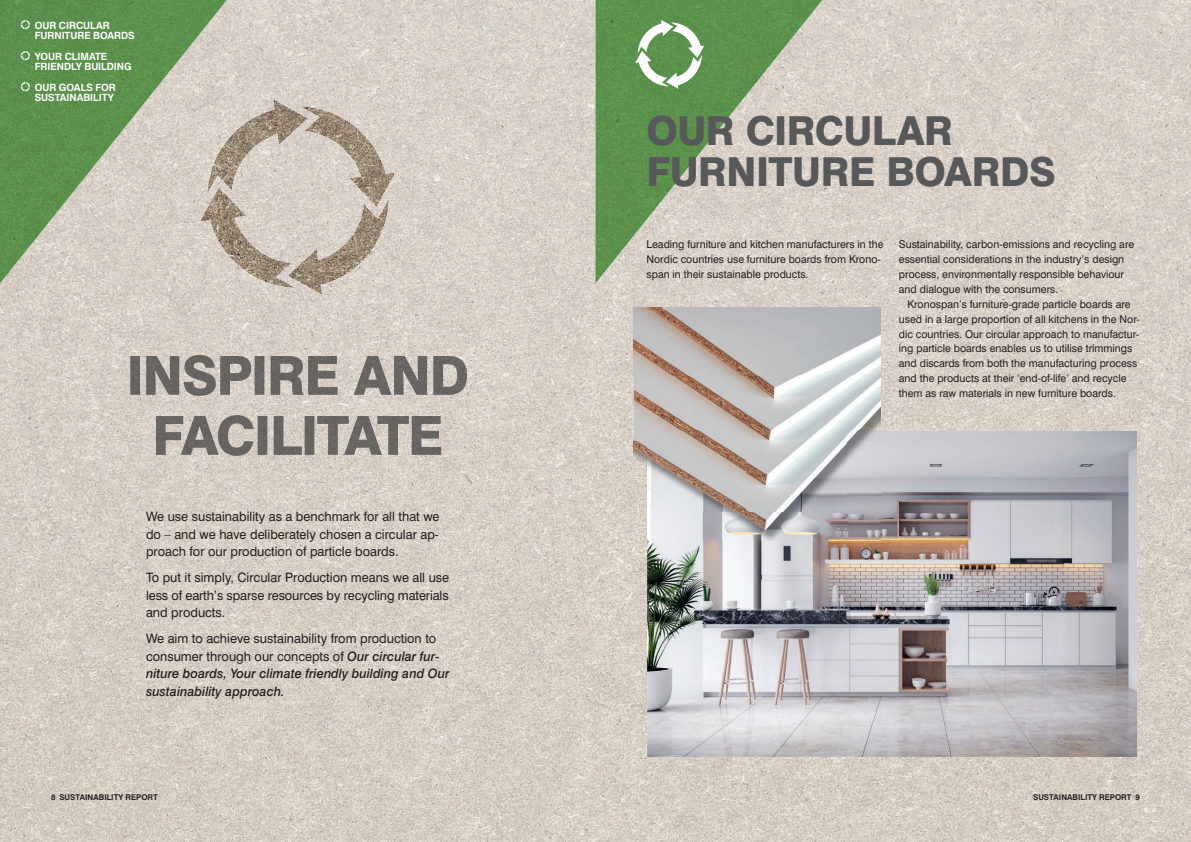
<style>
.page{position:relative;width:1191px;height:842px;background:#fff}
.page>*{position:absolute;margin:0;border:0;box-sizing:border-box;transform-origin:0 0}
.t1{font:800 40px/41px "Swiss 721 BT";letter-spacing:-.015em;color:#57585a}
.t2{font:13px/17.5px "Swiss 721 BT";color:#231f20;text-align:justify}
.t3{font:italic 500 13px/17.5px "Swiss 721 BT";color:#231f20}
.t4{font:10.8px/15px "Swiss 721 BT";color:#231f20}
.t5{font:700 10px/10px "Swiss 721 BT";letter-spacing:-.005em;color:#fff}
.t6{font:700 8px "Swiss 721 BT";color:#231f20}
.s1{font-weight:400;font-style:normal}
</style>
<div class="page">
<img style="left:227px;top:0;width:964px;height:34px">
<img style="left:0;top:283px;width:34px;height:559px">
<img style="left:140px;top:34px;width:455px;height:808px">
<img style="left:736px;top:34px;width:455px;height:281px">
<img style="left:105px;top:283px;width:35px;height:559px">
<img style="left:701px;top:283px;width:35px;height:25px">
<img style="left:70px;top:283px;width:35px;height:559px">
<img style="left:666px;top:283px;width:35px;height:25px">
<img style="left:34px;top:283px;width:36px;height:559px">
<img style="left:631px;top:283px;width:35px;height:559px">
<img style="left:595px;top:283px;width:36px;height:559px">
<img style="left:880px;top:315px;width:311px;height:141px">
<img style="left:1121px;top:456px;width:70px;height:386px">
<img style="left:665px;top:757px;width:456px;height:85px">
<img style="left:130px;top:355px;width:339px;height:41px">
<img style="left:156px;top:415px;width:285px;height:41px">
<img style="left:0;top:0;width:227px;height:283px">
<svg style="left:21px;top:20px;width:9px;height:10px"></svg>
<svg style="left:21px;top:51px;width:9px;height:10px"></svg>
<svg style="left:21px;top:82px;width:9px;height:9px"></svg>
<img style="left:595px;top:0;width:227px;height:283px">
<svg style="left:635px;top:20px;width:69px;height:69px"></svg>
<img style="left:647px;top:431px;width:490px;height:326px">
<img style="left:634px;top:308px;width:246px;height:68px">
<img style="left:634px;top:376px;width:140px;height:66px">
<img style="left:774px;top:376px;width:106px;height:55px">
<img style="left:634px;top:442px;width:13px;height:98px">
<img style="left:647px;top:431px;width:233px;height:109px">
<p class="t5" style="left:35px;top:20px;width:101px">OUR CIRCULAR<br>FURNITURE BOARDS</p>
<p class="t5" style="left:35px;top:51px;width:98px">YOUR CLIMATE<br>FRIENDLY BUILDING</p>
<p class="t5" style="left:35px;top:82px;width:82px">OUR GOALS FOR<br>SUSTAINABILITY</p>
<p class="t2" style="left:146px;top:508px;width:295px">We use sustainability as a benchmark for all that we do – and we have deliberately chosen a circular ap&shy;proach for our production of particle boards.</p>
<p class="t2" style="left:146px;top:569px;width:305px">To put it simply, Circular Production means we all use less of earth’s sparse resources by recycling materials and products.</p>
<p class="t3" style="left:146px;top:630px;width:305px"><span class="s1">We aim to achieve sustainability from production to consumer through our concepts of</span> Our circular fur&shy;niture boards, Your climate friendly building and Our sustainability approach.</p>
<p class="t6" style="left:51px;top:792px;width:108px">8 SUSTAINABILITY REPORT</p>
<h1 class="t1" style="left:646px;top:110px;width:411px">OUR CIRCULAR<br>FURNITURE BOARDS</h1>
<p class="t4" style="left:646px;top:236px;width:238px">Leading furniture and kitchen manufacturers in the<br>Nordic countries use furniture boards from Krono&shy;span in their sustainable products.</p>
<p class="t4" style="left:899px;top:236px;width:237px">Sustainability, carbon-emissions and recycling are essential considerations in the industry’s design process, environmentally responsible behaviour and dialogue with the consumers.</p>
<p class="t4" style="left:899px;top:296px;width:242px;text-indent:9px">Kronospan’s furniture-grade particle boards are used in a large proportion of all kitchens in the Nor&shy;dic countries. Our circular approach to manufactur&shy;ing particle boards enables us to utilise trimmings and discards from both the manufacturing process and the products at their ‘end-of-life’ and recycle them as raw materials in new furniture boards.</p>
<p class="t6" style="left:1033px;top:792px;width:108px">SUSTAINABILITY REPORT 9</p>
</div>
